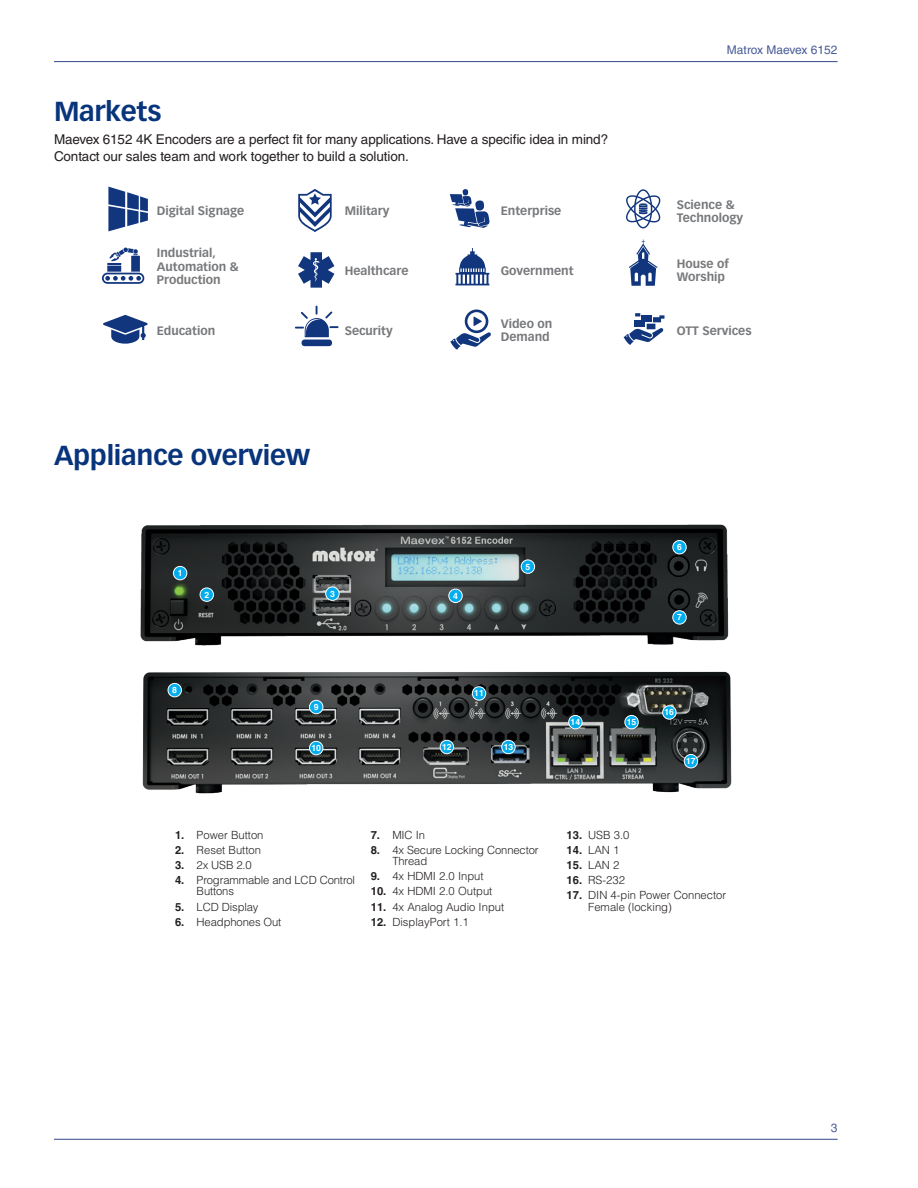
<style>
.page{position:relative;width:918px;height:1188px;background:#fff}
.page>*{position:absolute;margin:0;border:0;box-sizing:border-box;transform-origin:0 0}
.t1{font:700 27px "Vectora LH";letter-spacing:-.01em;color:#08347b}
.t2{font:13.5px/16.5px "Helvetica";letter-spacing:-.01em;color:#231f20}
.t3{font:700 12px/13.5px "Vectora LH";color:#76787b}
.t4{font:12px "Helvetica";color:#4a5c96}
.t5{font:300 11.25px/11.2px "Helvetica";color:#231f20}
.t6{font:700 8.7px "Helvetica";letter-spacing:-.01em;color:#fff}
.s1{font-weight:700}
</style>
<div class="page">
<hr style="left:54px;top:61px;width:784px;height:1px;background:#4a5c96">
<hr style="left:54px;top:1139px;width:784px;height:1px;background:#4a5c96">
<img style="left:140px;top:524px;width:589px;height:122px">
<img style="left:142px;top:671px;width:590px;height:123px">
<svg style="left:108px;top:187px;width:40px;height:44px"></svg>
<svg style="left:298px;top:252px;width:36px;height:36px"></svg>
<svg style="left:298px;top:189px;width:34px;height:43px"></svg>
<svg style="left:455px;top:248px;width:34px;height:37px"></svg>
<svg style="left:450px;top:189px;width:40px;height:39px"></svg>
<svg style="left:629px;top:240px;width:29px;height:46px"></svg>
<svg style="left:450px;top:310px;width:41px;height:39px"></svg>
<svg style="left:624px;top:328px;width:40px;height:17px"></svg>
<div style="left:634px;top:320px;width:10px;height:6px;background:#11367e"></div>
<div style="left:641px;top:315px;width:10px;height:6px;background:#11367e"></div>
<div style="left:647px;top:324px;width:8px;height:5px;background:#11367e"></div>
<svg style="left:659px;top:315px;width:5px;height:4px"></svg>
<svg style="left:635px;top:313px;width:5px;height:3px"></svg>
<div style="left:653px;top:317px;width:8px;height:5px;background:#11367e"></div>
<svg style="left:626px;top:189px;width:34px;height:39px"></svg>
<svg style="left:103px;top:315px;width:45px;height:29px"></svg>
<svg style="left:102px;top:247px;width:42px;height:37px"></svg>
<div style="left:302px;top:340px;width:30px;height:6px;background:#11367e;border-radius:3px"></div>
<svg style="left:295px;top:306px;width:44px;height:31px"></svg>
<div style="left:309px;top:700px;width:14px;height:14px;background:#00aeef;border-radius:50%"></div>
<div style="left:309px;top:700px;width:14px;height:14px;border:1px solid #fff;border-radius:50%"></div>
<div style="left:168px;top:683px;width:13px;height:14px;background:#00aeef;border-radius:50%"></div>
<div style="left:168px;top:683px;width:14px;height:14px;border:1px solid #fff;border-radius:50%"></div>
<div style="left:472px;top:687px;width:14px;height:13px;background:#00aeef;border-radius:50%"></div>
<div style="left:472px;top:686px;width:14px;height:14px;border:1px solid #fff;border-radius:50%"></div>
<div style="left:440px;top:740px;width:14px;height:14px;background:#00aeef;border-radius:50%"></div>
<div style="left:440px;top:740px;width:14px;height:14px;border:1px solid #fff;border-radius:50%"></div>
<div style="left:502px;top:740px;width:13px;height:14px;background:#00aeef;border-radius:50%"></div>
<div style="left:501px;top:740px;width:14px;height:14px;border:1px solid #fff;border-radius:50%"></div>
<div style="left:569px;top:715px;width:13px;height:14px;background:#00aeef;border-radius:50%"></div>
<div style="left:568px;top:715px;width:14px;height:14px;border:1px solid #fff;border-radius:50%"></div>
<div style="left:625px;top:715px;width:13px;height:14px;background:#00aeef;border-radius:50%"></div>
<div style="left:625px;top:715px;width:14px;height:14px;border:1px solid #fff;border-radius:50%"></div>
<div style="left:663px;top:706px;width:13px;height:13px;background:#00aeef;border-radius:50%"></div>
<div style="left:662px;top:705px;width:14px;height:14px;border:1px solid #fff;border-radius:50%"></div>
<div style="left:684px;top:754px;width:14px;height:14px;background:#00aeef;border-radius:50%"></div>
<div style="left:684px;top:754px;width:14px;height:14px;border:1px solid #fff;border-radius:50%"></div>
<div style="left:309px;top:741px;width:14px;height:14px;background:#00aeef;border-radius:50%"></div>
<div style="left:309px;top:741px;width:14px;height:14px;border:1px solid #fff;border-radius:50%"></div>
<div style="left:326px;top:587px;width:13px;height:13px;background:#00aeef;border-radius:50%"></div>
<div style="left:325px;top:587px;width:14px;height:14px;border:1px solid #fff;border-radius:50%"></div>
<div style="left:173px;top:566px;width:14px;height:14px;background:#00aeef;border-radius:50%"></div>
<div style="left:173px;top:566px;width:14px;height:14px;border:1px solid #fff;border-radius:50%"></div>
<div style="left:200px;top:588px;width:13px;height:13px;background:#00aeef;border-radius:50%"></div>
<div style="left:200px;top:588px;width:14px;height:14px;border:1px solid #fff;border-radius:50%"></div>
<div style="left:521px;top:560px;width:14px;height:13px;background:#00aeef;border-radius:50%"></div>
<div style="left:521px;top:560px;width:14px;height:14px;border:1px solid #fff;border-radius:50%"></div>
<div style="left:449px;top:589px;width:13px;height:14px;background:#00aeef;border-radius:50%"></div>
<div style="left:449px;top:589px;width:14px;height:14px;border:1px solid #fff;border-radius:50%"></div>
<div style="left:673px;top:540px;width:13px;height:14px;background:#00aeef;border-radius:50%"></div>
<div style="left:672px;top:540px;width:15px;height:14px;border:1px solid #fff;border-radius:50%"></div>
<div style="left:673px;top:611px;width:13px;height:13px;background:#00aeef;border-radius:50%"></div>
<div style="left:672px;top:610px;width:15px;height:14px;border:1px solid #fff;border-radius:50%"></div>
<h1 class="t1" style="left:54px;top:95px;width:109px">Markets</h1>
<p class="t2" style="left:54px;top:131px;width:556px">Maevex 6152 4K Encoders are a perfect fit for many applications. Have a specific idea in mind?<br>Contact our sales team and work together to build a solution.</p>
<p class="t3" style="left:157px;top:204px;width:89px">Digital Signage</p>
<p class="t3" style="left:157px;top:246px;width:84px">Industrial,<br>Automation &amp;<br>Production</p>
<p class="t3" style="left:157px;top:324px;width:60px">Education</p>
<p class="t3" style="left:345px;top:204px;width:46px">Military</p>
<p class="t3" style="left:345px;top:264px;width:65px">Healthcare</p>
<p class="t3" style="left:345px;top:324px;width:49px">Security</p>
<p class="t3" style="left:501px;top:204px;width:62px">Enterprise</p>
<p class="t3" style="left:501px;top:264px;width:74px">Government</p>
<p class="t3" style="left:501px;top:317px;width:53px">Video on<br>Demand</p>
<p class="t4" style="left:727px;top:43px;width:112px">Matrox Maevex 6152</p>
<p class="t3" style="left:677px;top:198px;width:68px">Science &amp;<br>Technology</p>
<p class="t3" style="left:677px;top:257px;width:54px">House of<br>Worship</p>
<p class="t3" style="left:677px;top:324px;width:76px">OTT Services</p>
<h1 class="t1" style="left:54px;top:439px;width:258px">Appliance overview</h1>
<p class="t6" style="left:178px;top:568px;width:6px">1</p>
<p class="t6" style="left:204px;top:589px;width:6px">2</p>
<p class="t6" style="left:172px;top:685px;width:6px">8</p>
<p class="t6" style="left:330px;top:588px;width:6px">3</p>
<p class="t6" style="left:314px;top:702px;width:6px">9</p>
<p class="t6" style="left:311px;top:743px;width:11px">10</p>
<p class="t6" style="left:453px;top:590px;width:6px">4</p>
<p class="t6" style="left:525px;top:561px;width:6px">5</p>
<p class="t6" style="left:474px;top:688px;width:11px">11</p>
<p class="t6" style="left:442px;top:742px;width:11px">12</p>
<p class="t6" style="left:504px;top:742px;width:11px">13</p>
<p class="t6" style="left:677px;top:542px;width:6px">6</p>
<p class="t6" style="left:677px;top:612px;width:6px">7</p>
<p class="t6" style="left:571px;top:717px;width:11px">14</p>
<p class="t6" style="left:627px;top:717px;width:11px">15</p>
<p class="t6" style="left:665px;top:707px;width:11px">16</p>
<p class="t6" style="left:686px;top:756px;width:11px">17</p>
<p class="t5" style="left:175px;top:829px;width:90px"><span class="s1">1.</span> Power Button</p>
<p class="t5" style="left:175px;top:844px;width:88px"><span class="s1">2.</span> Reset Button</p>
<p class="t5" style="left:175px;top:859px;width:78px"><span class="s1">3.</span> 2x USB 2.0</p>
<p class="t5" style="left:197px;top:874px;width:160px;text-indent:-22px"><span class="s1">4.</span> Programmable and LCD Control<br>Buttons</p>
<p class="t5" style="left:175px;top:901px;width:85px"><span class="s1">5.</span> LCD Display</p>
<p class="t5" style="left:175px;top:916px;width:108px"><span class="s1">6.</span> Headphones Out</p>
<p class="t5" style="left:371px;top:829px;width:56px"><span class="s1">7.</span> MIC In</p>
<p class="t5" style="left:392px;top:844px;width:148px;text-indent:-22px"><span class="s1">8.</span> 4x Secure Locking Connector<br>Thread</p>
<p class="t5" style="left:371px;top:871px;width:114px"><span class="s1">9.</span> 4x HDMI 2.0 Input</p>
<p class="t5" style="left:371px;top:886px;width:123px"><span class="s1">10.</span> 4x HDMI 2.0 Output</p>
<p class="t5" style="left:371px;top:901px;width:135px"><span class="s1">11.</span> 4x Analog Audio Input</p>
<p class="t5" style="left:371px;top:916px;width:100px"><span class="s1">12.</span> DisplayPort 1.1</p>
<p class="t5" style="left:567px;top:829px;width:64px"><span class="s1">13.</span> USB 3.0</p>
<p class="t5" style="left:567px;top:844px;width:54px"><span class="s1">14.</span> LAN 1</p>
<p class="t5" style="left:567px;top:859px;width:54px"><span class="s1">15.</span> LAN 2</p>
<p class="t5" style="left:567px;top:874px;width:60px"><span class="s1">16.</span> RS-232</p>
<p class="t5" style="left:588px;top:889px;width:140px;text-indent:-22px"><span class="s1">17.</span> DIN 4-pin Power Connector<br>Female (locking)</p>
<p class="t4" style="left:831px;top:1121px;width:8px">3</p>
</div>
